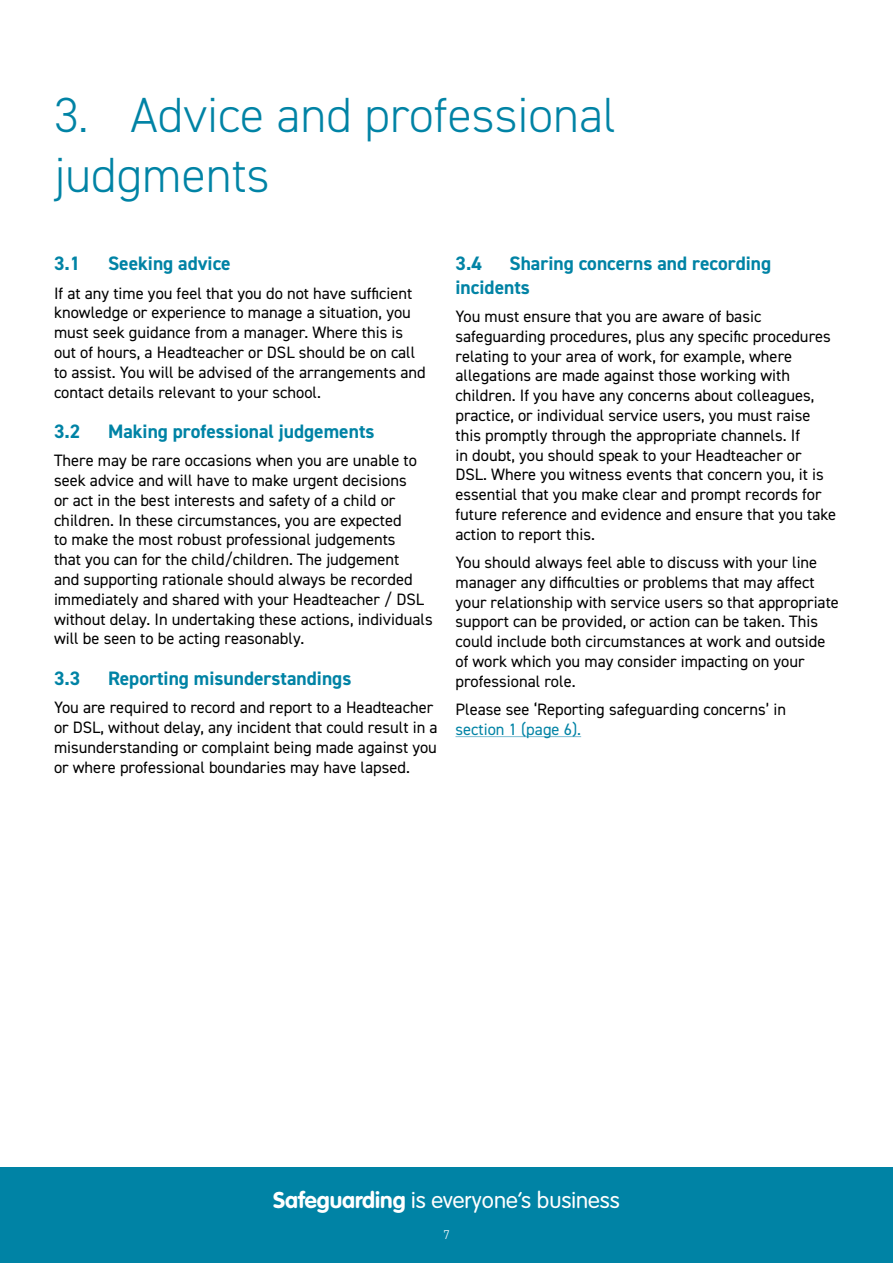
<style>
.page{position:relative;width:893px;height:1263px;background:#fff}
.page>*{position:absolute;margin:0;border:0;box-sizing:border-box;transform-origin:0 0}
.t1{font:300 49.5px/59.4px "DIN2014";color:#0083a5}
.t2{font:300 22.5px "VAG Rounded Std";color:#fff}
.t3{font:700 19.5px/23.4px "DIN2014";color:#0083a5}
.t4{font:16.5px/19.8px "DIN2014";color:#000}
.t5{font:16.5px "DIN2014";color:#0083a5}
.t6{font:300 12.75px "DIN2014";color:#fff}
.s1{font-weight:700}
</style>
<div class="page">
<div style="left:0;top:1167px;width:893px;height:96px;background:#0083a5"></div>
<hr style="left:455px;top:736px;width:126px;height:1px;background:#7bbdd2">
<h1 class="t1" style="left:54px;top:86px;width:564px">3. Advice and professional judgments</h1>
<p class="t3" style="left:54px;top:252px;width:28px">3.1</p>
<p class="t3" style="left:108px;top:252px;width:124px">Seeking advice</p>
<p class="t4" style="left:54px;top:283px;width:373px">If at any time you feel that you do not have sufficient knowledge or experience to manage a situation, you must seek guidance from a manager. Where this is out of hours, a Headteacher or DSL should be on call to assist. You will be advised of the arrangements and contact details relevant to your school.</p>
<p class="t3" style="left:54px;top:419px;width:28px">3.2</p>
<p class="t3" style="left:108px;top:419px;width:268px">Making professional judgements</p>
<p class="t4" style="left:54px;top:450px;width:380px">There may be rare occasions when you are unable to seek advice and will have to make urgent decisions<br>or act in the best interests and safety of a child or children. In these circumstances, you are expected<br>to make the most robust professional judgements<br>that you can for the child/children. The judgement<br>and supporting rationale should always be recorded immediately and shared with your Headteacher / DSL without delay. In undertaking these actions, individuals will be seen to be acting reasonably.</p>
<p class="t3" style="left:54px;top:666px;width:28px">3.3</p>
<p class="t3" style="left:108px;top:666px;width:245px">Reporting misunderstandings</p>
<p class="t4" style="left:54px;top:697px;width:385px">You are required to record and report to a Headteacher or DSL, without delay, any incident that could result in a misunderstanding or complaint being made against you or where professional boundaries may have lapsed.</p>
<p class="t3" style="left:455px;top:252px;width:317px;text-indent:54px">Sharing concerns and recording incidents</p>
<p class="t4" style="left:455px;top:306px;width:382px">You must ensure that you are aware of basic safeguarding procedures, plus any specific procedures relating to your area of work, for example, where allegations are made against those working with children. If you have any concerns about colleagues, practice, or individual service users, you must raise this promptly through the appropriate channels. If<br>in doubt, you should speak to your Headteacher or DSL. Where you witness events that concern you, it is essential that you make clear and prompt records for future reference and evidence and ensure that you take action to report this.</p>
<p class="t4" style="left:455px;top:552px;width:385px">You should always feel able to discuss with your line manager any difficulties or problems that may affect your relationship with service users so that appropriate support can be provided, or action can be taken. This could include both circumstances at work and outside of work which you may consider impacting on your professional role.</p>
<p class="t4" style="left:455px;top:699px;width:332px">Please see ‘Reporting safeguarding concerns’ in</p>
<p class="t5" style="left:455px;top:719px;width:127px">section 1 (page 6).</p>
<p class="t3" style="left:455px;top:252px;width:28px">3.4</p>
<h2 class="t2" style="left:273px;top:1187px;width:348px"><span class="s1">Safeguarding</span> is everyone’s business</h2>
<p class="t6" style="left:443px;top:1227px;width:8px">7</p>
</div>
